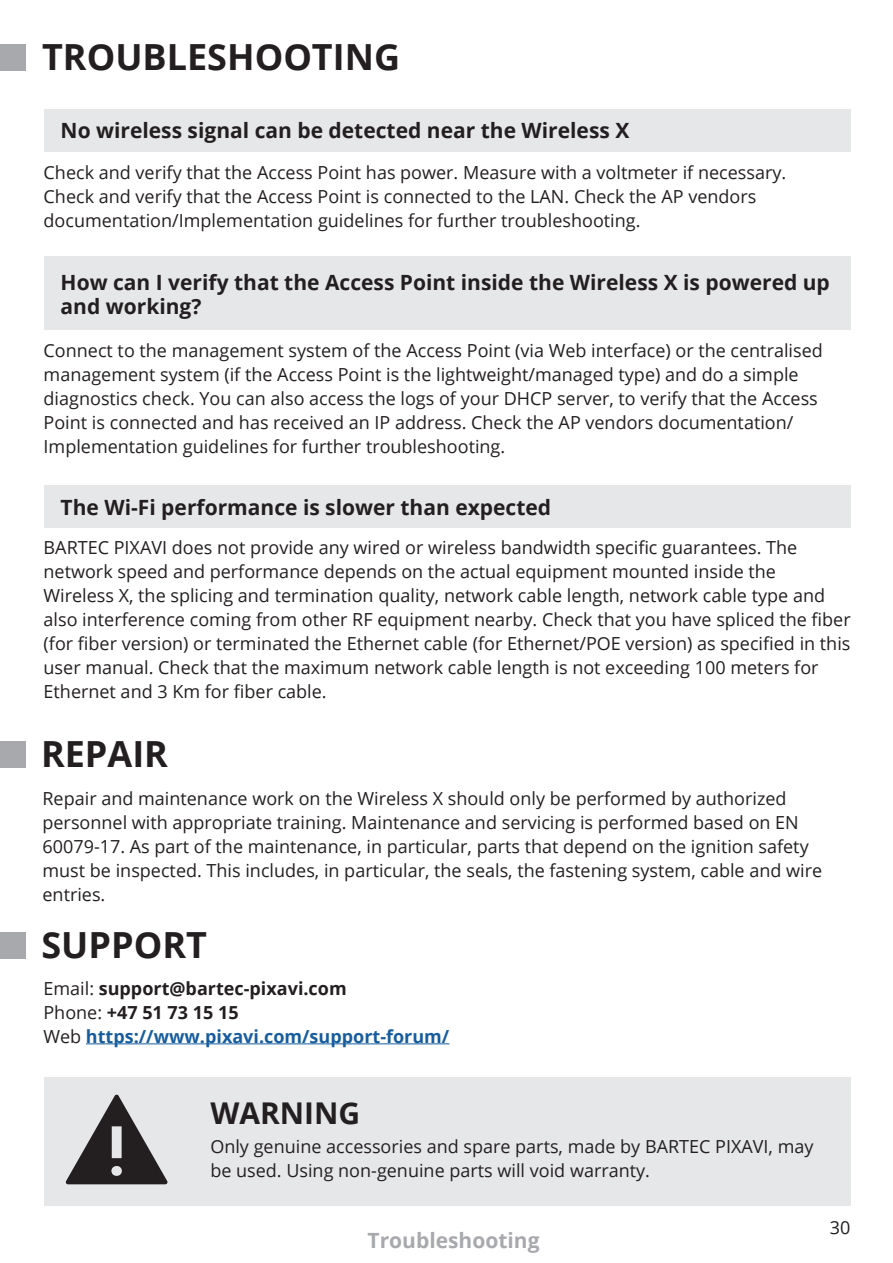
<style>
.page{position:relative;width:893px;height:1263px;background:#fff}
.page>*{position:absolute;margin:0;border:0;box-sizing:border-box;transform-origin:0 0}
.Chapter{font:700 36px "Open Sans";color:#231f20}
.t1{font:700 30px "Open Sans";color:#231f20}
.Subtitle{font:700 21px/24px "Open Sans";color:#231f20}
.Contents_-_title{font:700 21px "Open Sans";color:#a8a9ad}
.Normal_text{font:18px/24px "Open Sans";color:#231f20}
.t2{font:700 18px/24px "Open Sans";color:#175d9e}
.s1{font-weight:400;color:#231f20}
.s2{color:#231f20}
</style>
<div class="page">
<div style="left:0;top:742px;width:26px;height:26px;background:#a8a9ad"></div>
<div style="left:44px;top:1077px;width:806px;height:128px;background:#e6e7e9"></div>
<div style="left:44px;top:109px;width:807px;height:43px;background:#e6e7e9"></div>
<div style="left:44px;top:256px;width:807px;height:74px;background:#e6e7e9"></div>
<div style="left:0;top:44px;width:25px;height:27px;background:#a8a9ad"></div>
<div style="left:44px;top:486px;width:807px;height:42px;background:#e6e7e9"></div>
<svg style="left:66px;top:1095px;width:102px;height:89px;background:#878688"></svg>
<hr style="left:86px;top:1043px;width:363px;height:1px;background:#175d9e">
<div style="left:0;top:932px;width:26px;height:27px;background:#a8a9ad"></div>
<p class="Chapter" style="left:42px;top:32px;width:359px">TROUBLESHOOTING</p>
<p class="Subtitle" style="left:61px;top:118px;width:570px">No wireless signal can be detected near the Wireless X</p>
<p class="Normal_text" style="left:44px;top:160px;width:744px">Check and verify that the Access Point has power. Measure with a voltmeter if necessary.</p>
<p class="Normal_text" style="left:44px;top:184px;width:714px">Check and verify that the Access Point is connected to the LAN. Check the AP vendors documentation/Implementation guidelines for further troubleshooting.</p>
<p class="Subtitle" style="left:61px;top:270px;width:771px">How can I verify that the Access Point inside the Wireless X is powered up and working?</p>
<p class="Normal_text" style="left:44px;top:338px;width:781px">Connect to the management system of the Access Point (via Web interface) or the centralised management system (if the Access Point is the lightweight/managed type) and do a simple diagnostics check. You can also access the logs of your DHCP server, to verify that the Access Point is connected and has received an IP address. Check the AP vendors documentation/ Implementation guidelines for further troubleshooting.</p>
<p class="Subtitle" style="left:61px;top:495px;width:492px">The Wi-Fi performance is slower than expected</p>
<p class="Normal_text" style="left:44px;top:535px;width:755px">BARTEC PIXAVI does not provide any wired or wireless bandwidth specific guarantees. The network speed and performance depends on the actual equipment mounted inside the</p>
<p class="Normal_text" style="left:44px;top:583px;width:809px">Wireless X, the splicing and termination quality, network cable length, network cable type and also interference coming from other RF equipment nearby. Check that you have spliced the fiber (for fiber version) or terminated the Ethernet cable (for Ethernet/POE version) as specified in this user manual. Check that the maximum network cable length is not exceeding 100 meters for Ethernet and 3 Km for fiber cable.</p>
<p class="Chapter" style="left:41px;top:729px;width:129px">REPAIR</p>
<p class="Normal_text" style="left:43px;top:786px;width:781px">Repair and maintenance work on the Wireless X should only be performed by authorized personnel with appropriate training. Maintenance and servicing is performed based on EN 60079-17. As part of the maintenance, in particular, parts that depend on the ignition safety must be inspected. This includes, in particular, the seals, the fastening system, cable and wire entries.</p>
<p class="Chapter" style="left:41px;top:920px;width:167px">SUPPORT</p>
<p class="t2" style="left:43px;top:975px;width:407px"><span class="s1">Email:</span> <span class="s2">support@bartec-pixavi.com<br></span><span class="s1">Phone:</span> <span class="s2">+47 51 73 15 15<br></span><span class="s1">Web</span> https://www.pixavi.com/support-forum/</p>
<p class="t1" style="left:210px;top:1092px;width:151px">WARNING</p>
<p class="Normal_text" style="left:210px;top:1134px;width:605px">Only genuine accessories and spare parts, made by BARTEC PIXAVI, may be used. Using non-genuine parts will void warranty.</p>
<p class="Contents_-_title" style="left:368px;top:1225px;width:174px">Troubleshooting</p>
<p class="Normal_text" style="left:830px;top:1215px;width:22px">30</p>
</div>
